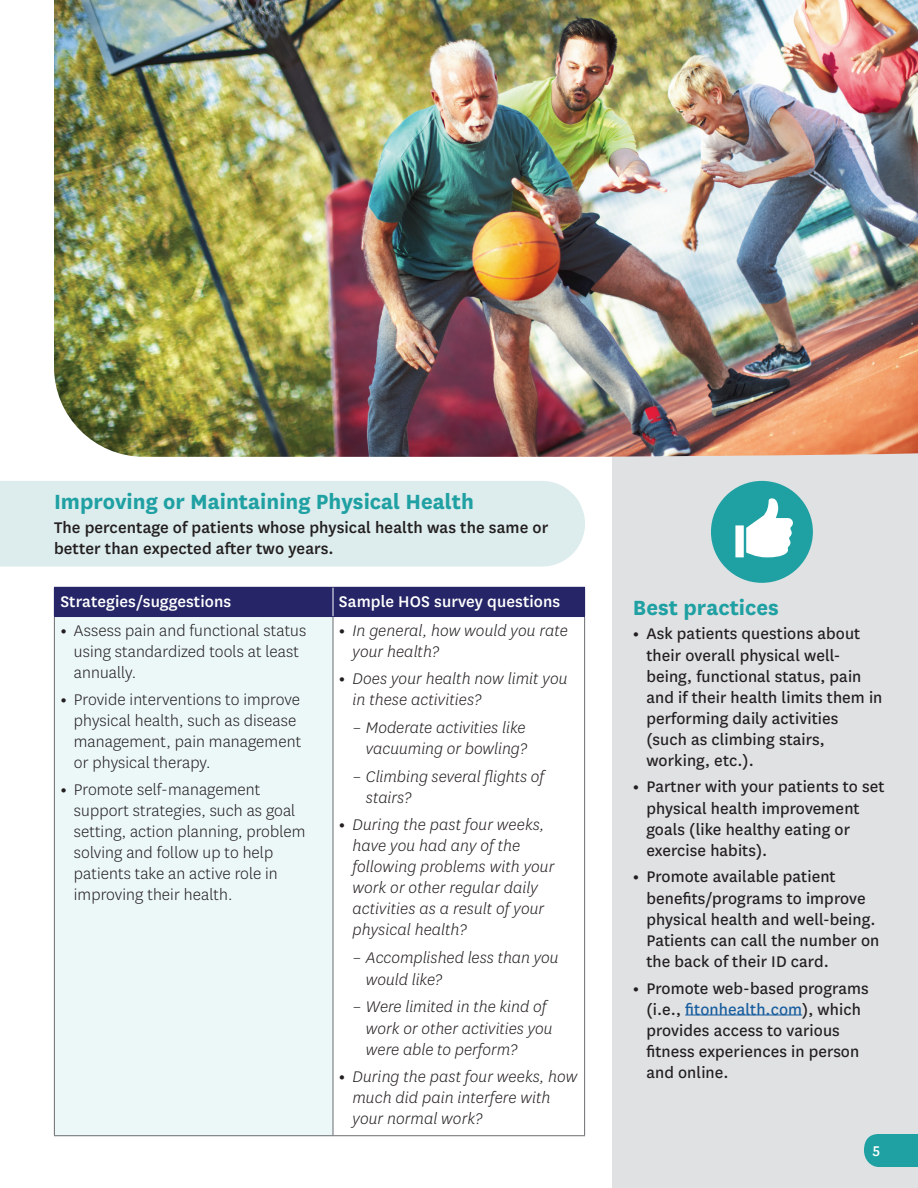
<style>
.page{position:relative;width:918px;height:1188px;background:#fff}
.page>*{position:absolute;margin:0;border:0;box-sizing:border-box;transform-origin:0 0}
.t1{font:700 24px "Centene Sans";color:#1fa0a3}
.t2{font:18px/21px "Centene Sans";letter-spacing:.005em;color:#231f20}
.t3{font:italic 300 18px/21px "Centene Sans";letter-spacing:.005em;color:#231f20}
.t4{font:300 18px/21px "Centene Sans";letter-spacing:.005em;color:#231f20}
.t5{font:500 18px/21px "Centene Sans";letter-spacing:.005em;color:#231f20}
.t6{font:500 18px "Centene Sans";letter-spacing:.005em;color:#fff}
.t7{font:500 16.5px "Centene Sans";color:#fff}
.s1{font-weight:700}
.s2{font-weight:700;font-style:normal}
.s3{font-style:normal}
.s4{color:#175d9e}
</style>
<div class="page">
<div style="left:54px;top:617px;width:279px;height:519px;background:#ecf7f8"></div>
<hr style="left:54px;top:617px;width:1px;height:518px;background:#6c6d70">
<hr style="left:584px;top:617px;width:1px;height:518px;background:#6c6d70">
<hr style="left:54px;top:1135px;width:279px;height:1px;background:#6c6d70">
<hr style="left:333px;top:1135px;width:252px;height:1px;background:#6c6d70">
<div style="left:0;top:481px;width:585px;height:86px;background:#ddecec"></div>
<div style="left:612px;top:374px;width:306px;height:814px;background:#e0e1e3"></div>
<img style="left:54px;top:0;width:864px;height:457px">
<div style="left:54px;top:587px;width:279px;height:30px;background:#252568"></div>
<div style="left:333px;top:587px;width:252px;height:30px;background:#252568"></div>
<hr style="left:333px;top:617px;width:1px;height:518px;background:#6c6d70">
<svg style="left:333px;top:588px;width:1px;height:28px"></svg>
<div style="left:711px;top:481px;width:102px;height:102px;background:#1fa0a3;border-radius:50%"></div>
<svg style="left:735px;top:498px;width:58px;height:59px"></svg>
<div style="left:864px;top:1134px;width:54px;height:33px;background:#1fa0a3"></div>
<hr style="left:685px;top:1014px;width:117px;height:2px;background:#175d9e">
<h3 class="t1" style="left:54px;top:485px;width:421px">Improving or Maintaining Physical Health</h3>
<p class="t5" style="left:54px;top:516px;width:496px">The percentage of patients whose physical health was the same or better than expected after two years.</p>
<h4 class="t6" style="left:60px;top:589px;width:172px">Strategies/suggestions</h4>
<p class="t4" style="left:74px;top:619px;width:234px;text-indent:-14px"><span class="s1">•</span> Assess pain and functional status using standardized tools at least annually .</p>
<p class="t4" style="left:74px;top:688px;width:229px;text-indent:-14px"><span class="s1">•</span> Provide interventions to improve physical health, such as disease management, pain management or physical therapy .</p>
<p class="t4" style="left:74px;top:778px;width:233px;text-indent:-14px"><span class="s1">•</span> Promote self-management support strategies, such as goal setting, action planning, problem solving and follow up to help patients take an active role in improving their health .</p>
<h4 class="t6" style="left:339px;top:589px;width:223px">Sample HOS survey questions</h4>
<p class="t3" style="left:352px;top:620px;width:217px;text-indent:-14px"><span class="s2">•</span> In general, how would you rate your health?</p>
<p class="t3" style="left:352px;top:668px;width:216px;text-indent:-14px"><span class="s2">•</span> Does your health now limit you in these activities?</p>
<p class="t3" style="left:352px;top:716px;width:176px;line-height:21.6px;text-align:right"><span class="s3">–</span> Moderate activities like vacuuming or bowling?</p>
<p class="t3" style="left:366px;top:765px;width:180px;line-height:21.6px;text-indent:-14px"><span class="s3">–</span> Climbing several flights of stairs?</p>
<p class="t3" style="left:352px;top:814px;width:203px;text-indent:-14px"><span class="s2">•</span> During the past four weeks, have you had any of the following problems with your work or other regular daily activities as a result of your physical health?</p>
<p class="t3" style="left:366px;top:946px;width:194px;line-height:21.6px;text-indent:-14px"><span class="s3">–</span> Accomplished less than you would like?</p>
<p class="t3" style="left:366px;top:996px;width:188px;line-height:21.6px;text-indent:-14px"><span class="s3">–</span> Were limited in the kind of work or other activities you were able to perform?</p>
<p class="t3" style="left:352px;top:1066px;width:227px;text-indent:-14px"><span class="s2">•</span> During the past four weeks, how much did pain interfere with your normal work?</p>
<h3 class="t1" style="left:633px;top:591px;width:147px">Best practices</h3>
<p class="t2" style="left:646px;top:623px;width:238px;text-indent:-14px"><span class="s1">•</span> Ask patients questions about their overall physical well&shy;being, functional status, pain and if their health limits them in performing daily activities (such as climbing stairs, working, etc.).</p>
<p class="t2" style="left:646px;top:776px;width:240px;text-indent:-14px"><span class="s1">•</span> Partner with your patients to set physical health improvement goals (like healthy eating or exercise habits).</p>
<p class="t2" style="left:646px;top:866px;width:234px;text-indent:-14px"><span class="s1">•</span> Promote available patient benefits/programs to improve physical health and well-being.<br>Patients can call the number on the back of their ID card.</p>
<p class="t2" style="left:646px;top:977px;width:224px;text-indent:-14px"><span class="s1">•</span> Promote web-based programs (i.e., <span class="s4">fitonhealth.com</span>), which provides access to various fitness experiences in person and online.</p>
<p class="t7" style="left:873px;top:1139px;width:9px">5</p>
</div>
